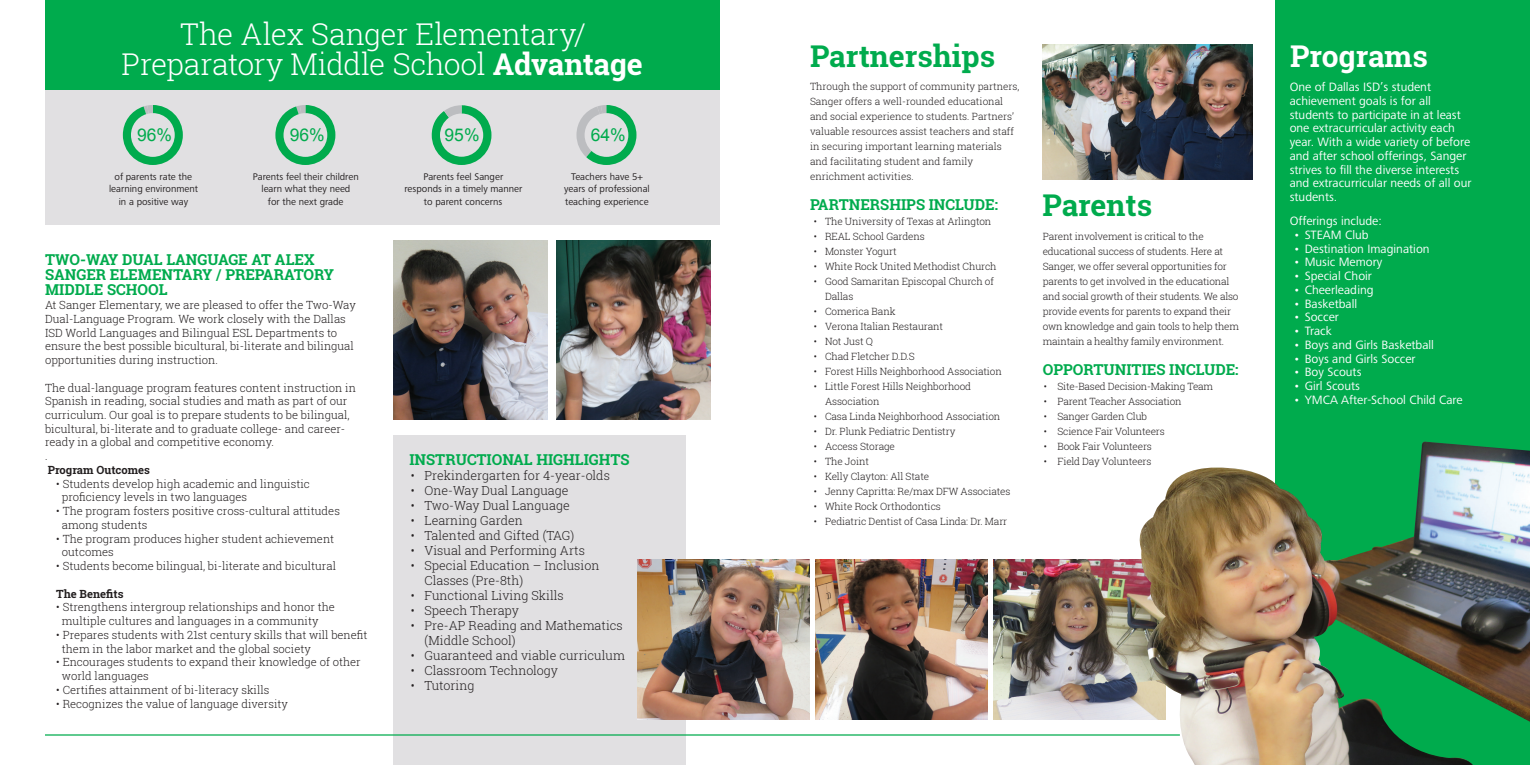
<style>
.page{position:relative;width:1530px;height:765px;background:#fff}
.page>*{position:absolute;margin:0;border:0;box-sizing:border-box;transform-origin:0 0}
.t1{font:300 30px/30px "Roboto Slab";letter-spacing:-.015em;color:#fff;text-align:center}
.t2{font:700 30px "Roboto Slab";color:#00ab4d}
.t3{font:700 30px "Roboto Slab";color:#fff}
.t4{font:17.5px "Arial";color:#00ab4d}
.t5{font:700 15px/15px "Roboto Slab";color:#00ab4d}
.t6{font:12.5px/13.8px "Frutiger Next Pro";color:#fff}
.t7{font:300 12.5px/15px "Roboto Slab";color:#231f20}
.t8{font:300 11.25px/13.8px "Roboto Slab";color:#231f20}
.t9{font:700 11.25px "Roboto Slab";color:#231f20}
.t10{font:300 10px/15px "Roboto Slab";letter-spacing:-.01em;color:#231f20}
.t11{font:10px/12.5px "Frutiger Next Pro";color:#231f20;text-align:center}
.s1{font-weight:700}
</style>
<div class="page">
<img style="left:993px;top:560px;width:140px;height:160px">
<div style="left:1275px;top:0;width:255px;height:765px;background:#00ab4d"></div>
<img style="left:1133px;top:442px;width:397px;height:323px">
<div style="left:394px;top:435px;width:292px;height:330px;background:#e1e0e2"></div>
<div style="left:45px;top:90px;width:675px;height:135px;background:#e1e0e2"></div>
<div style="left:45px;top:0;width:675px;height:90px;background:#00ab4d"></div>
<svg style="left:576px;top:105px;width:60px;height:60px"></svg>
<svg style="left:123px;top:105px;width:60px;height:60px"></svg>
<svg style="left:432px;top:105px;width:59px;height:60px"></svg>
<hr style="left:45px;top:734px;width:1135px;height:2px;background:#00ab4d">
<svg style="left:275px;top:105px;width:60px;height:60px"></svg>
<img style="left:1043px;top:45px;width:209px;height:135px">
<img style="left:557px;top:240px;width:154px;height:180px">
<img style="left:394px;top:240px;width:154px;height:180px">
<img style="left:638px;top:560px;width:172px;height:160px">
<img style="left:815px;top:560px;width:172px;height:160px">
<h1 class="t1" style="left:121px;top:18px;width:523px">The Alex Sanger Elementary/<br>Preparatory Middle School <span class="s1">Advantage</span></h1>
<h2 class="t4" style="left:137px;top:124px;width:37px">96%</h2>
<h2 class="t4" style="left:290px;top:124px;width:37px">96%</h2>
<h2 class="t4" style="left:445px;top:124px;width:37px">95%</h2>
<h2 class="t4" style="left:591px;top:124px;width:37px">64%</h2>
<p class="t11" style="left:109px;top:170px;width:91px">of parents rate the learning environment in a positive way</p>
<p class="t11" style="left:253px;top:170px;width:107px">Parents feel their children learn what they need<br>for the next grade</p>
<p class="t11" style="left:404px;top:170px;width:120px">Parents feel Sanger responds in a timely manner to parent concerns</p>
<p class="t11" style="left:564px;top:170px;width:87px">Teachers have 5+ years of professional teaching experience</p>
<h3 class="t5" style="left:45px;top:252px;width:291px">TWO-WAY DUAL LANGUAGE AT ALEX<br>SANGER ELEMENTARY / PREPARATORY<br>MIDDLE SCHOOL</h3>
<p class="t8" style="left:45px;top:298px;width:312px">At Sanger Elementary, we are pleased to offer the Two-Way Dual-Language Program. We work closely with the Dallas ISD World Languages and Bilingual ESL Departments to ensure the best possible bicultural, bi-literate and bilingual opportunities during instruction.</p>
<p class="t8" style="left:45px;top:380px;width:312px">The dual-language program features content instruction in Spanish in reading, social studies and math as part of our curriculum. Our goal is to prepare students to be bilingual, bicultural, bi-literate and to graduate college- and career&shy;ready in a global and competitive economy.<br>.</p>
<p class="t9" style="left:48px;top:462px;width:104px">Program Outcomes</p>
<p class="t8" style="left:62px;top:476px;width:250px;text-indent:-6px">• Students develop high academic and linguistic proficiency levels in two languages</p>
<p class="t8" style="left:62px;top:504px;width:280px;text-indent:-6px">• The program fosters positive cross-cultural attitudes among students</p>
<p class="t8" style="left:62px;top:531px;width:274px;text-indent:-6px">• The program produces higher student achievement outcomes</p>
<p class="t8" style="left:56px;top:559px;width:281px">• Students become bilingual, bi-literate and bicultural</p>
<p class="t9" style="left:56px;top:586px;width:69px">The Benefits</p>
<p class="t8" style="left:62px;top:600px;width:275px;text-indent:-6px">• Strengthens intergroup relationships and honor the multiple cultures and languages in a community</p>
<p class="t8" style="left:62px;top:628px;width:307px;text-indent:-6px">• Prepares students with 21st century skills that will benefit them in the labor market and the global society</p>
<p class="t8" style="left:62px;top:655px;width:300px;text-indent:-6px">• Encourages students to expand their knowledge of other world languages</p>
<p class="t8" style="left:56px;top:683px;width:215px">• Certifies attainment of bi-literacy skills</p>
<p class="t8" style="left:56px;top:696px;width:233px">• Recognizes the value of language diversity</p>
<h3 class="t5" style="left:409px;top:452px;width:222px">INSTRUCTIONAL HIGHLIGHTS</h3>
<p class="t7" style="left:411px;top:468px;width:201px">• Prekindergarten for 4-year-olds</p>
<p class="t7" style="left:411px;top:483px;width:159px">• One-Way Dual Language</p>
<p class="t7" style="left:411px;top:498px;width:161px">• Two-Way Dual Language</p>
<p class="t7" style="left:411px;top:513px;width:114px">• Learning Garden</p>
<p class="t7" style="left:411px;top:528px;width:165px">• Talented and Gifted (TAG)</p>
<p class="t7" style="left:411px;top:543px;width:176px">• Visual and Performing Arts</p>
<p class="t7" style="left:425px;top:558px;width:176px;text-indent:-14px">• Special Education – Inclusion<br>Classes (Pre-8th)</p>
<p class="t7" style="left:411px;top:588px;width:155px">• Functional Living Skills</p>
<p class="t7" style="left:411px;top:603px;width:110px">• Speech Therapy</p>
<p class="t7" style="left:425px;top:618px;width:200px;text-indent:-14px">• Pre-AP Reading and Mathematics (Middle School)</p>
<p class="t7" style="left:411px;top:648px;width:216px">• Guaranteed and viable curriculum</p>
<p class="t7" style="left:411px;top:663px;width:149px">• Classroom Technology</p>
<p class="t7" style="left:411px;top:678px;width:65px">• Tutoring</p>
<h1 class="t2" style="left:810px;top:35px;width:187px">Partnerships</h1>
<p class="t10" style="left:810px;top:79px;width:211px">Through the support of community partners, Sanger offers a well-rounded educational and social experience to students. Partners’ valuable resources assist teachers and staff in securing important learning materials and facilitating student and family enrichment activities.</p>
<h3 class="t5" style="left:810px;top:197px;width:190px">PARTNERSHIPS INCLUDE:</h3>
<p class="t10" style="left:814px;top:214px;width:179px">• The University of Texas at Arlington</p>
<p class="t10" style="left:814px;top:229px;width:113px">• REAL School Gardens</p>
<p class="t10" style="left:814px;top:244px;width:84px">• Monster Yogurt</p>
<p class="t10" style="left:814px;top:259px;width:184px">• White Rock United Methodist Church</p>
<p class="t10" style="left:825px;top:274px;width:171px;text-indent:-11px">• Good Samaritan Episcopal Church of<br>Dallas</p>
<p class="t10" style="left:814px;top:304px;width:83px">• Comerica Bank</p>
<p class="t10" style="left:814px;top:319px;width:131px">• Verona Italian Restaurant</p>
<p class="t10" style="left:814px;top:334px;width:61px">• Not Just Q</p>
<p class="t10" style="left:814px;top:349px;width:103px">• Chad Fletcher D.D.S</p>
<p class="t10" style="left:814px;top:364px;width:190px">• Forest Hills Neighborhood Association</p>
<p class="t10" style="left:825px;top:379px;width:148px;text-indent:-11px">• Little Forest Hills Neighborhood<br>Association</p>
<p class="t10" style="left:814px;top:409px;width:188px">• Casa Linda Neighborhood Association</p>
<p class="t10" style="left:814px;top:424px;width:143px">• Dr. Plunk Pediatric Dentistry</p>
<p class="t10" style="left:814px;top:439px;width:83px">• Access Storage</p>
<p class="t10" style="left:814px;top:454px;width:57px">• The Joint</p>
<p class="t10" style="left:814px;top:469px;width:117px">• Kelly Clayton: All State</p>
<p class="t10" style="left:814px;top:484px;width:198px">• Jenny Capritta: Re/max DFW Associates</p>
<p class="t10" style="left:814px;top:499px;width:129px">• White Rock Orthodontics</p>
<p class="t10" style="left:814px;top:514px;width:195px">• Pediatric Dentist of Casa Linda: Dr. Marr</p>
<h1 class="t2" style="left:1042px;top:185px;width:111px">Parents</h1>
<p class="t10" style="left:1043px;top:229px;width:198px">Parent involvement is critical to the educational success of students. Here at Sanger, we offer several opportunities for parents to get involved in the educational and social growth of their students. We also provide events for parents to expand their own knowledge and gain tools to help them maintain a healthy family environment.</p>
<h3 class="t5" style="left:1043px;top:362px;width:197px">OPPORTUNITIES INCLUDE:</h3>
<p class="t10" style="left:1044px;top:379px;width:171px">• Site-Based Decision-Making Team</p>
<p class="t10" style="left:1044px;top:394px;width:139px">• Parent Teacher Association</p>
<p class="t10" style="left:1044px;top:409px;width:105px">• Sanger Garden Club</p>
<p class="t10" style="left:1044px;top:424px;width:122px">• Science Fair Volunteers</p>
<p class="t10" style="left:1044px;top:439px;width:110px">• Book Fair Volunteers</p>
<p class="t10" style="left:1044px;top:454px;width:109px">• Field Day Volunteers</p>
<h1 class="t3" style="left:1290px;top:35px;width:139px">Programs</h1>
<p class="t6" style="left:1290px;top:80px;width:183px">One of Dallas ISD’s student achievement goals is for all students to participate in at least one extracurricular activity each year. With a wide variety of before and after school offerings, Sanger strives to fill the diverse interests and extracurricular needs of all our students.</p>
<p class="t6" style="left:1290px;top:214px;width:94px">Offerings include:</p>
<p class="t6" style="left:1293px;top:228px;width:77px">• STEAM Club</p>
<p class="t6" style="left:1293px;top:241px;width:138px">• Destination Imagination</p>
<p class="t6" style="left:1293px;top:255px;width:90px">• Music Memory</p>
<p class="t6" style="left:1293px;top:269px;width:80px">• Special Choir</p>
<p class="t6" style="left:1293px;top:283px;width:82px">• Cheerleading</p>
<p class="t6" style="left:1293px;top:296px;width:65px">• Basketball</p>
<p class="t6" style="left:1293px;top:310px;width:47px">• Soccer</p>
<p class="t6" style="left:1293px;top:324px;width:40px">• Track</p>
<p class="t6" style="left:1293px;top:338px;width:142px">• Boys and Girls Basketball</p>
<p class="t6" style="left:1293px;top:351px;width:124px">• Boys and Girls Soccer</p>
<p class="t6" style="left:1293px;top:365px;width:70px">• Boy Scouts</p>
<p class="t6" style="left:1293px;top:379px;width:68px">• Girl Scouts</p>
<p class="t6" style="left:1293px;top:393px;width:171px">• YMCA After-School Child Care</p>
</div>
